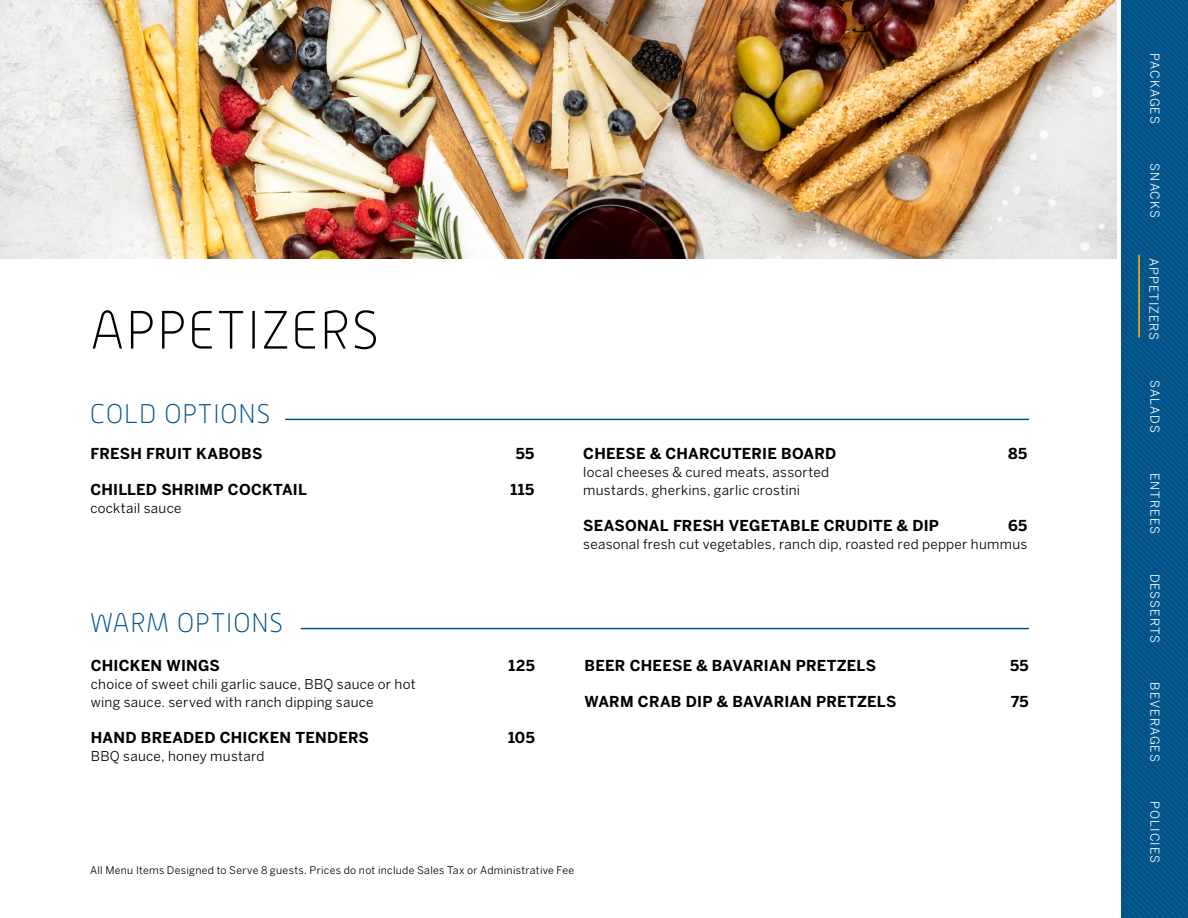
<style>
.page{position:relative;width:1188px;height:918px;background:#fff}
.page>*{position:absolute;margin:0;border:0;box-sizing:border-box;transform-origin:0 0}
.t1{font:100 54px "Alwyn New";letter-spacing:.01em;color:#000}
.t2{font:100 27px "Alwyn New";letter-spacing:.01em;color:#005289}
.t3{font:700 15px "Benton Sans";letter-spacing:.015em;color:#000}
.t4{font:13.5px/18px "Benton Sans";letter-spacing:.02em;color:#000}
.t5{font:12.15px "Benton Sans";letter-spacing:.085em;color:#fff}
.t6{font:12.15px "Benton Sans";letter-spacing:.065em;color:#fff}
.t7{font:10.5px "Benton Sans";letter-spacing:.03em;color:#000}
</style>
<div class="page">
<svg style="left:1121px;top:0;width:67px;height:918px;background:#04558b"></svg>
<hr style="left:301px;top:628px;width:728px;height:1px;background:#005289">
<hr style="left:285px;top:419px;width:744px;height:1px;background:#005289">
<hr style="left:1138px;top:255px;width:2px;height:83px;background:#ffbc1d">
<img style="left:0;top:0;width:1117px;height:258px">
<h1 class="t1" style="left:90px;top:301px;width:291px">APPETIZERS</h1>
<h2 class="t2" style="left:90px;top:399px;width:182px">COLD OPTIONS</h2>
<p class="t3" style="left:90px;top:445px;width:174px">FRESH FRUIT KABOBS</p>
<p class="t3" style="left:516px;top:445px;width:20px">55</p>
<p class="t3" style="left:90px;top:481px;width:218px">CHILLED SHRIMP COCKTAIL</p>
<p class="t3" style="left:510px;top:481px;width:25px">115</p>
<p class="t4" style="left:90px;top:499px;width:93px">cocktail sauce</p>
<h2 class="t2" style="left:90px;top:608px;width:195px">WARM OPTIONS</h2>
<p class="t3" style="left:91px;top:656px;width:131px">CHICKEN WINGS</p>
<p class="t3" style="left:509px;top:656px;width:28px">125</p>
<p class="t4" style="left:91px;top:674px;width:326px">choice of sweet chili garlic sauce, BBQ sauce or hot wing sauce. served with ranch dipping sauce</p>
<p class="t3" style="left:91px;top:728px;width:280px">HAND BREADED CHICKEN TENDERS</p>
<p class="t3" style="left:508px;top:728px;width:28px">105</p>
<p class="t4" style="left:91px;top:746px;width:175px">BBQ sauce, honey mustard</p>
<p class="t3" style="left:583px;top:445px;width:254px">CHEESE &amp; CHARCUTERIE BOARD</p>
<p class="t3" style="left:1008px;top:445px;width:21px">85</p>
<p class="t4" style="left:583px;top:463px;width:247px">local cheeses &amp; cured meats, assorted mustards, gherkins, garlic crostini</p>
<p class="t3" style="left:583px;top:517px;width:357px">SEASONAL FRESH VEGETABLE CRUDITE &amp; DIP</p>
<p class="t3" style="left:1008px;top:517px;width:21px">65</p>
<p class="t4" style="left:583px;top:535px;width:446px">seasonal fresh cut vegetables, ranch dip, roasted red pepper hummus</p>
<p class="t3" style="left:585px;top:656px;width:293px">BEER CHEESE &amp; BAVARIAN PRETZELS</p>
<p class="t3" style="left:1010px;top:656px;width:20px">55</p>
<p class="t3" style="left:585px;top:692px;width:313px">WARM CRAB DIP &amp; BAVARIAN PRETZELS</p>
<p class="t3" style="left:1011px;top:692px;width:19px">75</p>
<p class="t7" style="left:90px;top:864px;width:486px">All Menu Items Designed to Serve 8 guests. Prices do not include Sales Tax or Administrative Fee</p>
<p class="t6" style="left:1162px;top:53px;width:72px;rotate:90deg">PACKAGES</p>
<p class="t5" style="left:1162px;top:163px;width:56px;rotate:90deg">SNACKS</p>
<p class="t5" style="left:1161px;top:258px;width:84px;rotate:90deg">APPETIZERS</p>
<p class="t5" style="left:1162px;top:380px;width:54px;rotate:90deg">SALADS</p>
<p class="t5" style="left:1162px;top:473px;width:62px;rotate:90deg">ENTREES</p>
<p class="t5" style="left:1162px;top:574px;width:71px;rotate:90deg">DESSERTS</p>
<p class="t5" style="left:1162px;top:682px;width:81px;rotate:90deg">BEVERAGES</p>
<p class="t5" style="left:1162px;top:801px;width:63px;rotate:90deg">POLICIES</p>
</div>
